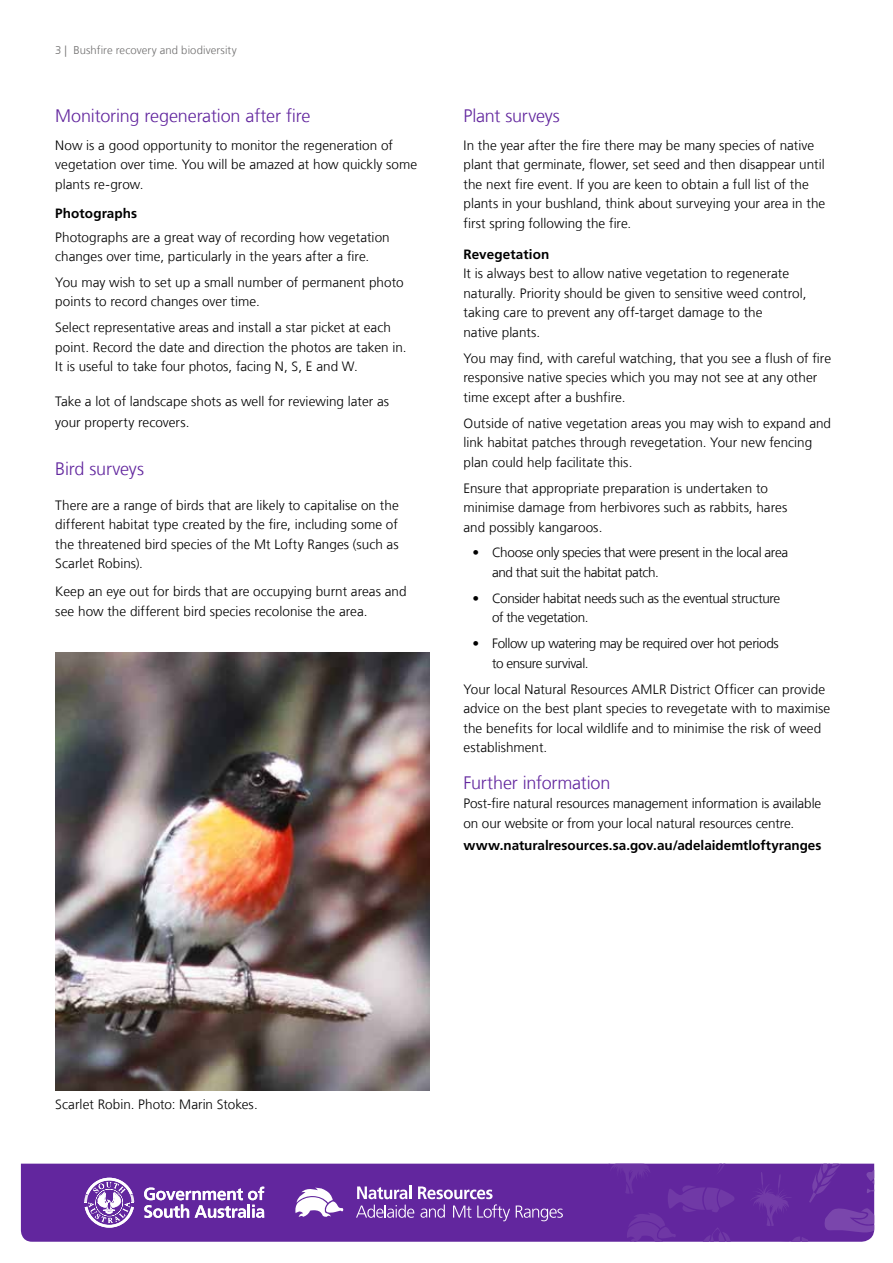
<style>
.page{position:relative;width:893px;height:1263px;background:#fff}
.page>*{position:absolute;margin:0;border:0;box-sizing:border-box;transform-origin:0 0}
.t1{font:300 18px "Frutiger LT Com";letter-spacing:-.01em;color:#62269e}
.t2{font:300 13.5px/19.5px "Frutiger LT Com";color:#000}
.t3{font:300 13.5px/19.5px "Frutiger LT Com";letter-spacing:-.025em;color:#000}
.t4{font:700 13.5px "Frutiger LT Com";color:#000}
.t5{font:300 13.5px/19.5px "Frutiger LT Com";letter-spacing:-.03em;color:#000}
.t6{font:300 11.25px "Frutiger LT Com";letter-spacing:.01em;color:#706f6f}
</style>
<div class="page">
<div style="left:21px;top:1163px;width:721px;height:79px;background:#62269e"></div>
<svg style="left:607px;top:1163px;width:128px;height:79px"></svg>
<svg style="left:742px;top:1163px;width:132px;height:79px"></svg>
<svg style="left:144px;top:1187px;width:120px;height:31px"></svg>
<svg style="left:84px;top:1178px;width:50px;height:49px"></svg>
<svg style="left:295px;top:1186px;width:49px;height:31px"></svg>
<svg style="left:516px;top:1205px;width:47px;height:16px"></svg>
<svg style="left:356px;top:1185px;width:154px;height:36px"></svg>
<img style="left:55px;top:653px;width:374px;height:438px">
<p class="t6" style="left:55px;top:44px;width:183px">3 | Bushfire recovery and biodiversity</p>
<h1 class="t1" style="left:55px;top:105px;width:257px">Monitoring regeneration after fire</h1>
<p class="t2" style="left:55px;top:136px;width:363px">Now is a good opportunity to monitor the regeneration of vegetation over time. You will be amazed at how quickly some plants re-grow.</p>
<p class="t4" style="left:55px;top:205px;width:84px">Photographs</p>
<p class="t2" style="left:55px;top:227px;width:336px">Photographs are a great way of recording how vegetation changes over time, particularly in the years after a fire.</p>
<p class="t2" style="left:55px;top:273px;width:350px">You may wish to set up a small number of permanent photo points to record changes over time.</p>
<p class="t2" style="left:55px;top:318px;width:353px">Select representative areas and install a star picket at each point. Record the date and direction the photos are taken in.<br>It is useful to take four photos, facing N, S, E and W.</p>
<p class="t2" style="left:55px;top:390px;width:335px;line-height:21.8px">Take a lot of landscape shots as well for reviewing later as your property recovers.</p>
<h1 class="t1" style="left:55px;top:458px;width:90px">Bird surveys</h1>
<p class="t2" style="left:55px;top:495px;width:345px;text-align:justify">There are a range of birds that are likely to capitalise on the different habitat type created by the fire, including some of the threatened bird species of the Mt Lofty Ranges (such as Scarlet Robins).</p>
<p class="t2" style="left:55px;top:582px;width:353px">Keep an eye out for birds that are occupying burnt areas and see how the different bird species recolonise the area.</p>
<h1 class="t1" style="left:463px;top:105px;width:98px">Plant surveys</h1>
<p class="t2" style="left:463px;top:136px;width:363px">In the year after the fire there may be many species of native plant that germinate, flower, set seed and then disappear until the next fire event. If you are keen to obtain a full list of the plants in your bushland, think about surveying your area in the first spring following the fire.</p>
<p class="t4" style="left:463px;top:246px;width:87px">Revegetation</p>
<p class="t2" style="left:463px;top:264px;width:344px">It is always best to allow native vegetation to regenerate naturally. Priority should be given to sensitive weed control, taking care to prevent any off-target damage to the<br>native plants.</p>
<p class="t2" style="left:463px;top:348px;width:369px">You may find, with careful watching, that you see a flush of fire responsive native species which you may not see at any other time except after a bushfire.</p>
<p class="t2" style="left:463px;top:413px;width:369px">Outside of native vegetation areas you may wish to expand and link habitat patches through revegetation. Your new fencing plan could help facilitate this.</p>
<p class="t2" style="left:463px;top:478px;width:325px">Ensure that appropriate preparation is undertaken to minimise damage from herbivores such as rabbits, hares and possibly kangaroos.</p>
<p class="t3" style="left:492px;top:543px;width:298px;text-indent:-19px">• Choose only species that were present in the local area and that suit the habitat patch.</p>
<p class="t3" style="left:492px;top:588px;width:290px;text-indent:-19px">• Consider habitat needs such as the eventual structure of the vegetation.</p>
<p class="t5" style="left:492px;top:634px;width:288px;text-indent:-19px">• Follow up watering may be required over hot periods to ensure survival.</p>
<p class="t2" style="left:463px;top:679px;width:368px">Your local Natural Resources AMLR District Officer can provide advice on the best plant species to revegetate with to maximise the benefits for local wildlife and to minimise the risk of weed establishment.</p>
<h1 class="t1" style="left:463px;top:772px;width:148px">Further information</h1>
<p class="t2" style="left:463px;top:794px;width:359px">Post-fire natural resources management information is available on our website or from your local natural resources centre.</p>
<p class="t4" style="left:463px;top:837px;width:360px">www.naturalresources.sa.gov.au/adelaidemtloftyranges</p>
<p class="t2" style="left:55px;top:1095px;width:204px">Scarlet Robin. Photo: Marin Stokes.</p>
</div>
